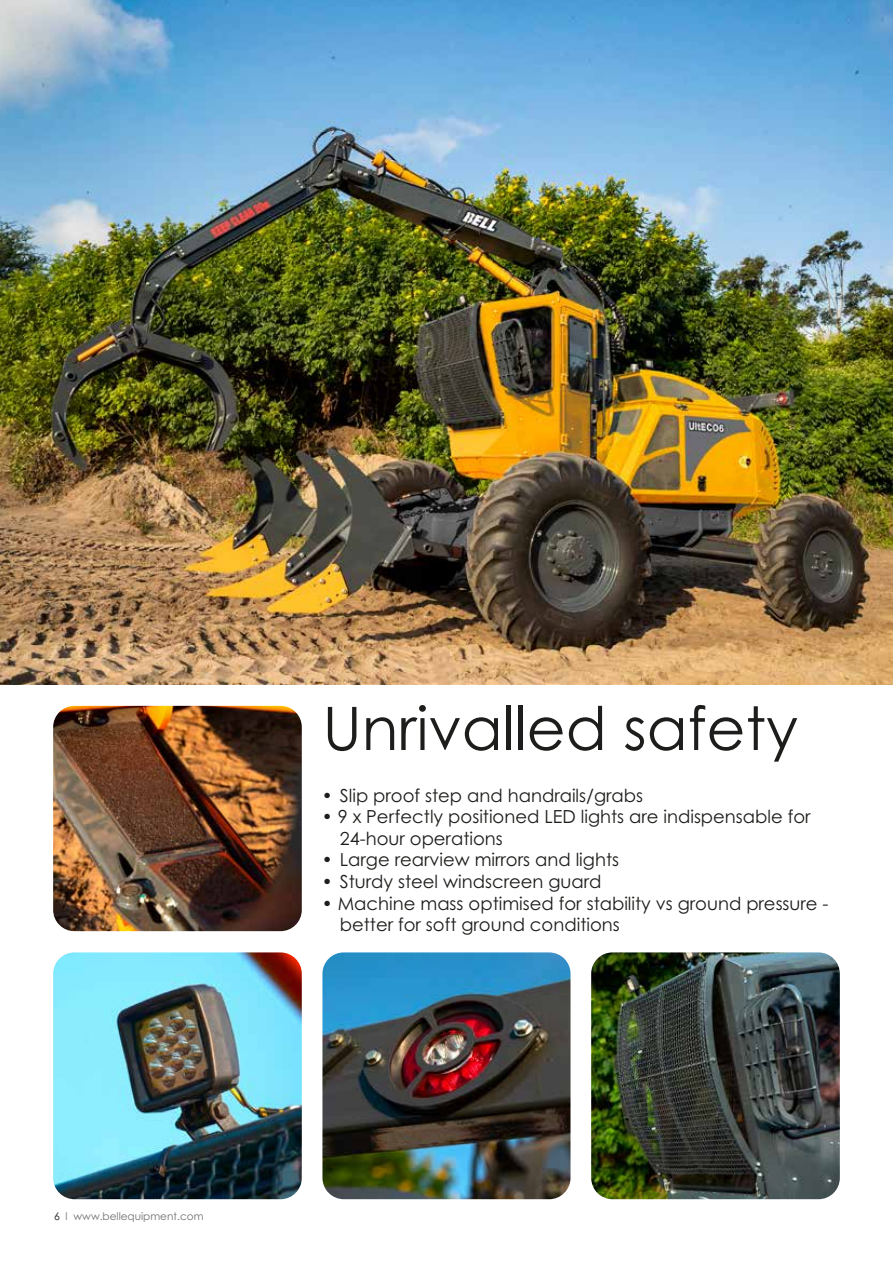
<style>
.page{position:relative;width:893px;height:1263px;background:#fff}
.page>*{position:absolute;margin:0;border:0;box-sizing:border-box;transform-origin:0 0}
.t1{font:60px "Century Gothic Pro";color:#1d1d1b}
.t2{font:18px/21.6px "Century Gothic Pro";color:#1d1d1b}
.t3{font:10.5px "Century Gothic Pro";color:#706f6f}
.s1{color:#1d1d1b}
</style>
<div class="page">
<img style="left:0;top:0;width:893px;height:685px">
<img style="left:53px;top:952px;width:249px;height:247px">
<img style="left:322px;top:952px;width:248px;height:247px">
<img style="left:591px;top:952px;width:249px;height:247px">
<img style="left:53px;top:706px;width:249px;height:225px">
<p class="t3" style="left:54px;top:1210px;width:151px"><span class="s1">6</span> l www.bellequipment.com</p>
<h1 class="t1" style="left:322px;top:692px;width:477px">Unrivalled safety</h1>
<p class="t2" style="left:322px;top:784px;width:323px">• Slip proof step and handrails/grabs</p>
<p class="t2" style="left:340px;top:806px;width:472px;text-indent:-18px">• 9 x Perfectly positioned LED lights are indispensable for<br>24-hour operations</p>
<p class="t2" style="left:322px;top:849px;width:299px">• Large rearview mirrors and lights</p>
<p class="t2" style="left:322px;top:870px;width:281px">• Sturdy steel windscreen guard</p>
<p class="t2" style="left:340px;top:892px;width:490px;text-indent:-18px">• Machine mass optimised for stability vs ground pressure - better for soft ground conditions</p>
</div>
